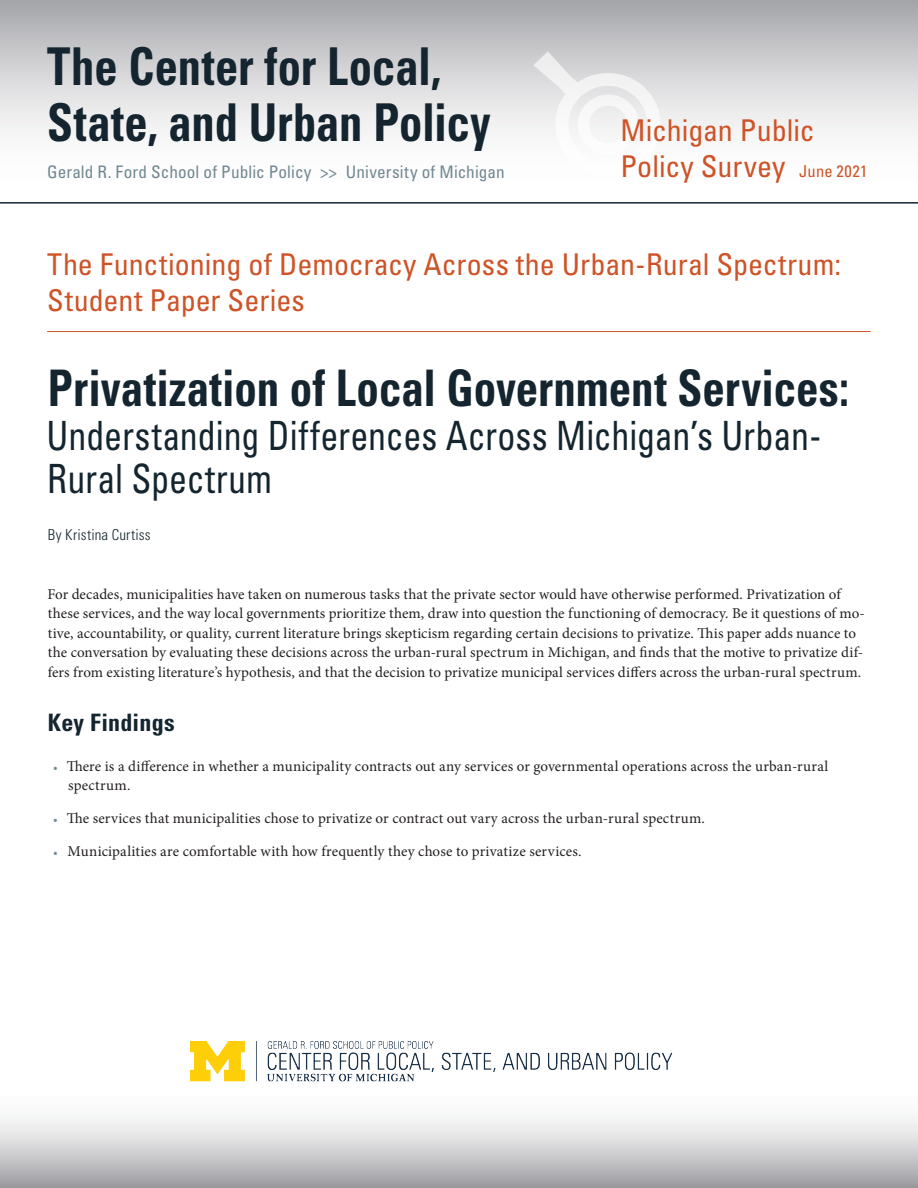
<style>
.page{position:relative;width:918px;height:1188px;background:#fff}
.page>*{position:absolute;margin:0;border:0;box-sizing:border-box;transform-origin:0 0}
.inside_footer_-_url{font:700 condensed 52.2px "Univers LT Std";color:#14252f;scale:.89 1}
.inside_footer_-_url-2{font:700 condensed 50.4px "Univers LT Std";letter-spacing:.005em;color:#14252f;scale:.89 1}
.inside_footer_-_url-3{font:condensed 40.35px/43.2px "Univers LT Std";color:#14252f;scale:.89 1}
.inside_footer_-_url-4{font:condensed 30px "Univers LT Std";color:#ce5327}
.sub_title{font:700 condensed 24px "Univers LT Std";letter-spacing:.01em;color:#14252f}
.inside_footer_-_url-5{font:condensed 17.25px "Univers LT Std";letter-spacing:.005em;color:#718791}
.t1{font:15px/19.5px "Minion Pro";letter-spacing:.01em;color:#231f20}
.figure_body_text{font:300 condensed 15px "Univers LT Std";letter-spacing:.015em;color:#14252f}
.s1{font-size:16.5px}
.s2{font-size:12px;color:#718791}
</style>
<div class="page">
<svg style="left:0;top:1118px;width:918px;height:70px;background:#ccccce"></svg>
<img style="left:190px;top:1042px;width:483px;height:40px">
<div style="left:0;top:0;width:918px;height:202px;background:linear-gradient(to bottom,#afb0b3,#fff)"></div>
<hr style="left:0;top:202px;width:918px;height:2px;background:#14252f">
<svg style="left:533px;top:51px;width:127px;height:125px"></svg>
<hr style="left:47px;top:331px;width:824px;height:1px;background:#ce5327">
<p class="inside_footer_-_url" style="left:47px;top:34px;width:444px">The Center for Local,</p>
<p class="inside_footer_-_url" style="left:47px;top:90px;width:500px">State, and Urban Policy</p>
<p class="inside_footer_-_url-5" style="left:47px;top:161px;width:459px">Gerald R. Ford School of Public Policy &gt;&gt; University of Michigan</p>
<p class="inside_footer_-_url-4" style="left:621px;top:111px;width:196px">Michigan Public</p>
<p class="inside_footer_-_url-4" style="left:621px;top:147px;width:248px">Policy Survey <span class="s1">June 2021</span></p>
<p class="inside_footer_-_url-4" style="left:47px;top:245px;width:795px">The Functioning of Democracy Across the Urban-Rural Spectrum:</p>
<p class="inside_footer_-_url-4" style="left:47px;top:281px;width:259px">Student Paper Series</p>
<p class="inside_footer_-_url-2" style="left:48px;top:357px;width:902px">Privatization of Local Government Services:</p>
<p class="inside_footer_-_url-3" style="left:47px;top:413px;width:872px">Understanding Differences Across Michigan’s Urban-<br>Rural Spectrum</p>
<p class="figure_body_text" style="left:48px;top:526px;width:104px">By Kristina Curtiss</p>
<p class="t1" style="left:47px;top:585px;width:819px">For decades, municipalities have taken on numerous tasks that the private sector would have otherwise performed. Privatization of these services, and the way local governments prioritize them, draw into question the functioning of democracy. Be it questions of mo&shy;tive, accountability, or quality, current literature brings skepticism regarding certain decisions to privatize. This paper adds nuance to the conversation by evaluating these decisions across the urban-rural spectrum in Michigan, and finds that the motive to privatize dif&shy;fers from existing literature’s hypothesis, and that the decision to privatize municipal services differs across the urban-rural spectrum.</p>
<p class="sub_title" style="left:48px;top:708px;width:128px">Key Findings</p>
<p class="t1" style="left:68px;top:756px;width:762px;text-indent:-15px"><span class="s2">•</span> There is a difference in whether a municipality contracts out any services or governmental operations across the urban-rural spectrum.</p>
<p class="t1" style="left:53px;top:809px;width:653px"><span class="s2">•</span> The services that municipalities chose to privatize or contract out vary across the urban-rural spectrum.</p>
<p class="t1" style="left:53px;top:842px;width:530px"><span class="s2">•</span> Municipalities are comfortable with how frequently they chose to privatize services.</p>
</div>
